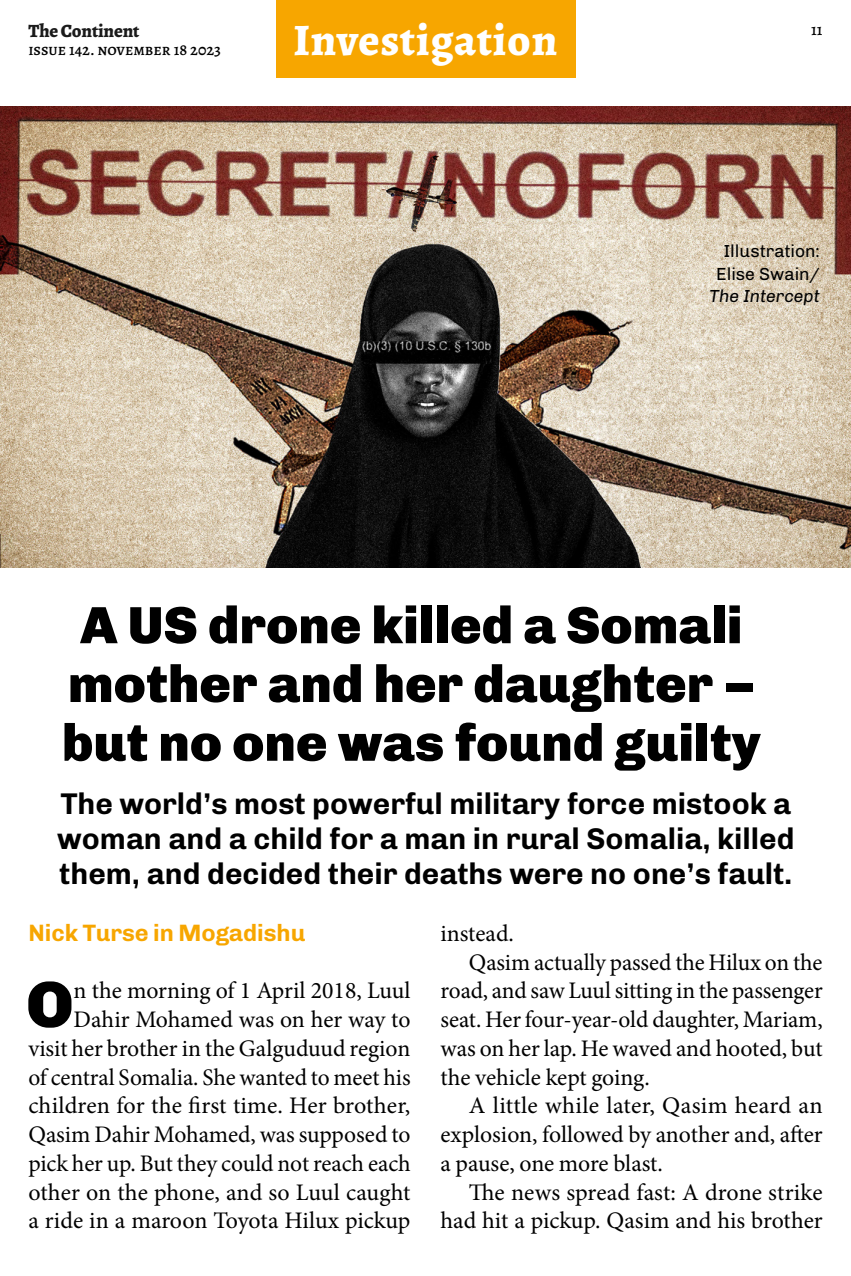
<style>
.page{position:relative;width:851px;height:1276px;background:#fff}
.page>*{position:absolute;margin:0;border:0;box-sizing:border-box;transform-origin:0 0}
.t1{font:900 65.75px "Chivo";color:#000}
.t2{font:900 52.5px/58.8px "Chivo";color:#000}
.t3{font:800 45px "Alegreya";letter-spacing:.02em;color:#fff}
.t4{font:700 30px/35px "Chivo";color:#000;text-align:justify}
.t5{font:23.75px/28.8px "Minion Pro";letter-spacing:-.005em;color:#000;text-align:right}
.t6{font:700 23.75px "Chivo";color:#f7a600}
.t7{font:800 18.75px "Alegreya";letter-spacing:-.01em;color:#1a1a1a}
.t8{font:17.5px/22.5px "Chivo";color:#000;text-align:right}
.t9{font:500 16.25px "Alegreya";color:#000}
.s1{font-style:italic}
</style>
<div class="page">
<div style="left:275px;top:0;width:300px;height:78px;background:#f7a600"></div>
<img style="left:0;top:107px;width:850px;height:460px">
<p class="t7" style="left:28px;top:18px;width:113px">The Continent</p>
<p class="t9" style="left:28px;top:39px;width:194px">issue 142. november 18 2023</p>
<p class="t3" style="left:293px;top:7px;width:265px">Investigation</p>
<p class="t9" style="left:811px;top:19px;width:13px">11</p>
<p class="t8" style="left:709px;top:240px;width:112px">Illustration:<br>Elise Swain/<br><span class="s1">The Intercept</span></p>
<p class="t2" style="left:68px;top:596px;width:688px">A US drone killed a Somali mother and her daughter –</p>
<p class="t2" style="left:62px;top:713px;width:700px">but no one was found guilty</p>
<p class="t4" style="left:57px;top:786px;width:738px">The world’s most powerful military force mistook a woman and a child for a man in rural Somalia, killed them, and decided their deaths were no one’s fault.</p>
<p class="t6" style="left:28px;top:918px;width:278px">Nick Turse in Mogadishu</p>
<p class="t1" style="left:26px;top:965px;width:49px">O</p>
<p class="t5" style="left:28px;top:976px;width:384px">n the morning of 1 April 2018, Luul Dahir Mohamed was on her way to<br>visit her brother in the Galguduud region of central Somalia. She wanted to meet his children for the first time. Her brother, Qasim Dahir Mohamed, was supposed to pick her up. But they could not reach each other on the phone, and so Luul caught a ride in a maroon Toyota Hilux pickup</p>
<p class="t5" style="left:440px;top:919px;width:75px">instead.</p>
<p class="t5" style="left:440px;top:947px;width:383px;text-align:justify;text-indent:28px">Qasim actually passed the Hilux on the road, and saw Luul sitting in the passenger seat. Her four-year-old daughter, Mariam, was on her lap. He waved and hooted, but the vehicle kept going.</p>
<p class="t5" style="left:440px;top:1091px;width:383px;text-align:justify;text-indent:28px">A little while later, Qasim heard an explosion, followed by another and, after a pause, one more blast.</p>
<p class="t5" style="left:440px;top:1177px;width:383px">The news spread fast: A drone strike had hit a pickup. Qasim and his brother</p>
</div>
